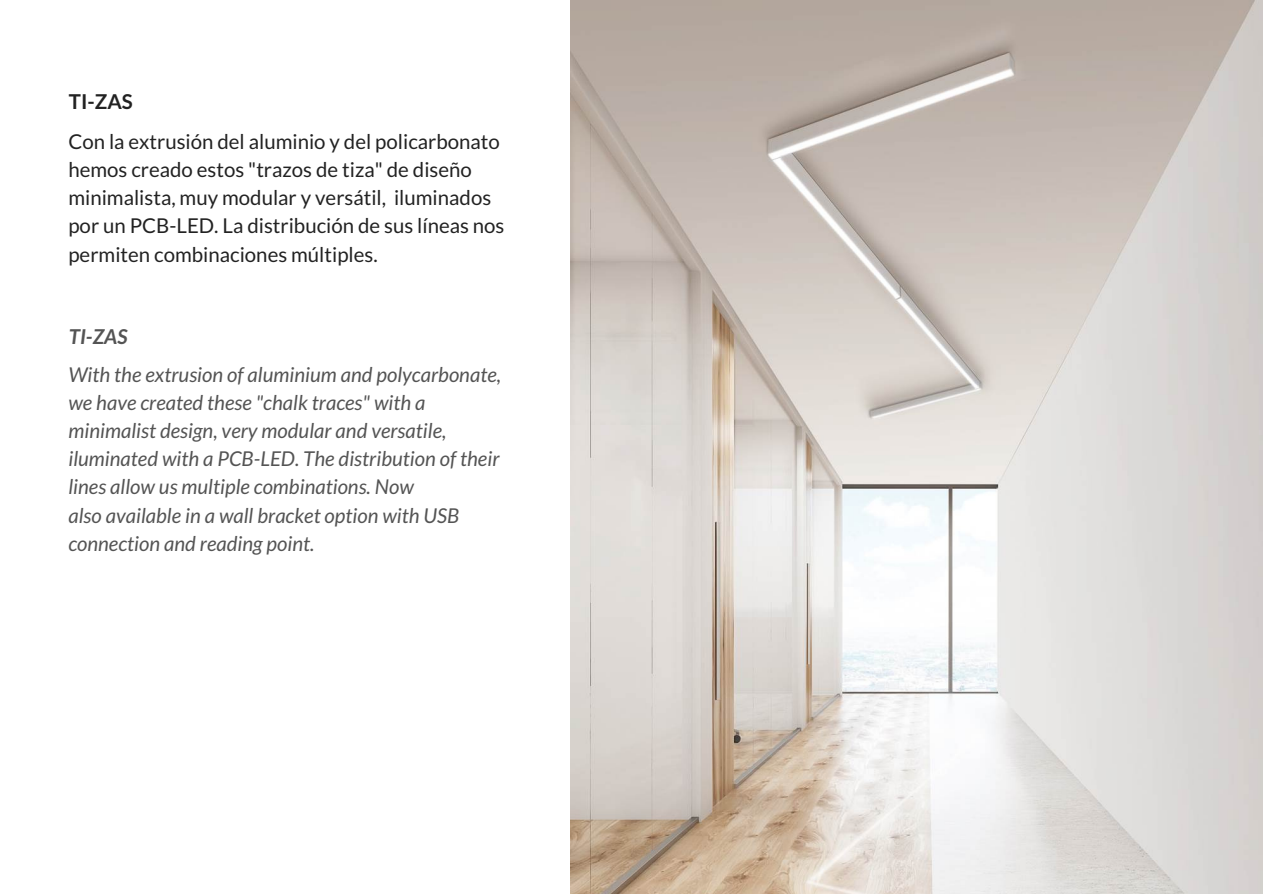
<style>
.page{position:relative;width:1263px;height:894px;background:#fff}
.page>*{position:absolute;margin:0;border:0;box-sizing:border-box;transform-origin:0 0}
.t1{font:italic 20.4px "Lato";color:#545454}
.t2{font:20.4px "Lato";color:#222}
.t3{font:700 20.4px "Lato";color:#222}
.t4{font:italic 700 20.4px "Lato";color:#545454}
</style>
<div class="page">
<img style="left:570px;top:0;width:692px;height:893px">
<p class="t3" style="left:69px;top:88px;width:65px">TI-ZAS</p>
<p class="t2" style="left:68px;top:129px;width:433px">Con la extrusión del aluminio y del policarbonato</p>
<p class="t2" style="left:68px;top:157px;width:405px">hemos creado estos "trazos de tiza" de diseño</p>
<p class="t2" style="left:68px;top:185px;width:424px">minimalista, muy modular y versátil, iluminados</p>
<p class="t2" style="left:68px;top:213px;width:438px">por un PCB-LED. La distribución de sus líneas nos</p>
<p class="t2" style="left:68px;top:241px;width:311px">permiten combinaciones múltiples.</p>
<p class="t4" style="left:69px;top:323px;width:60px">TI-ZAS</p>
<p class="t1" style="left:68px;top:361px;width:434px">With the extrusion of aluminium and polycarbonate,</p>
<p class="t1" style="left:68px;top:390px;width:359px">we have created these "chalk traces" with a</p>
<p class="t1" style="left:68px;top:418px;width:380px">minimalist design, very modular and versatile,</p>
<p class="t1" style="left:68px;top:446px;width:433px">iluminated with a PCB-LED. The distribution of their</p>
<p class="t1" style="left:68px;top:474px;width:347px">lines allow us multiple combinations. Now</p>
<p class="t1" style="left:68px;top:502px;width:393px">also available in a wall bracket option with USB</p>
<p class="t1" style="left:68px;top:530px;width:248px">connection and reading point.</p>
</div>
